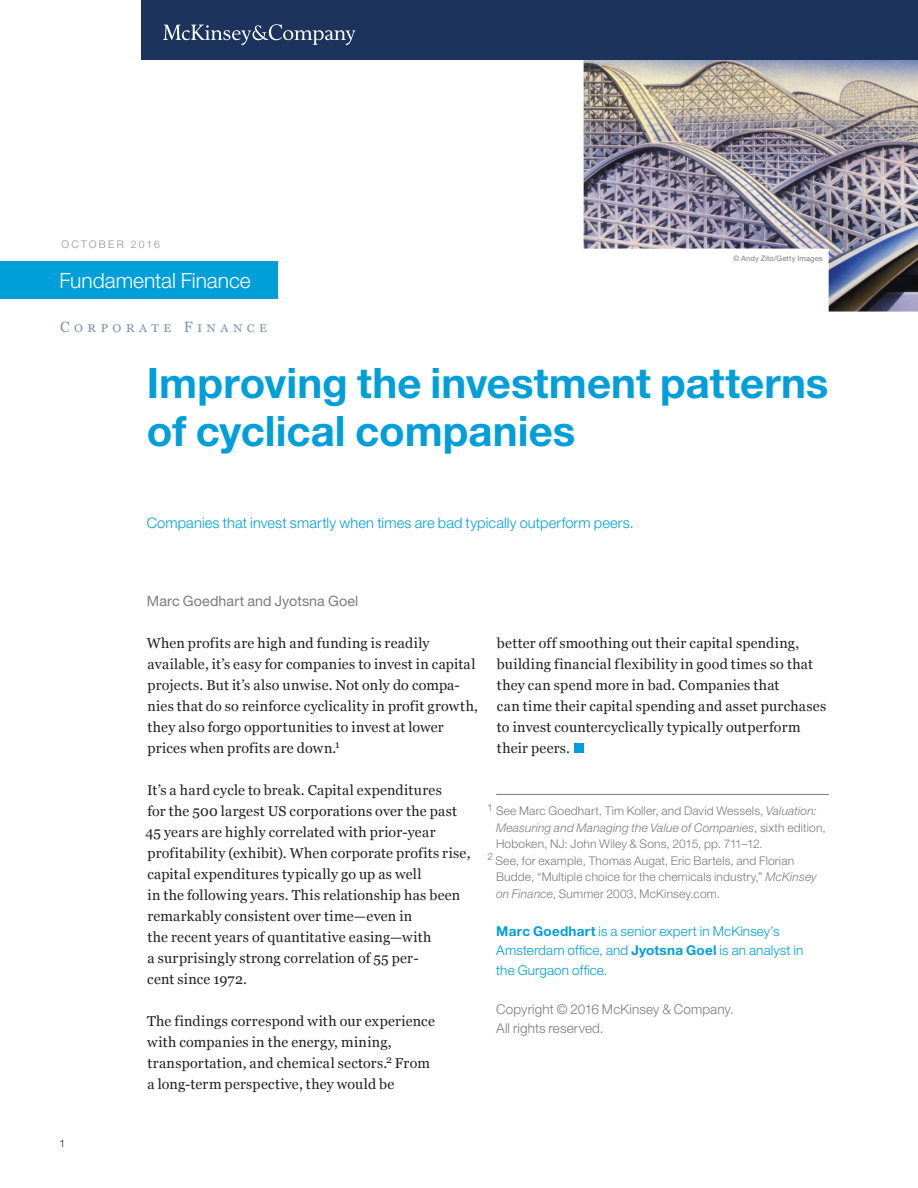
<style>
.page{position:relative;width:918px;height:1188px;background:#fff}
.page>*{position:absolute;margin:0;border:0;box-sizing:border-box;transform-origin:0 0}
.t1{font:700 42px/48px "Helvetica Neue LT Std";color:#009fda}
.t2{font:300 21px "Helvetica Neue LT Std";color:#fff}
.t3{font:15px "Georgia";letter-spacing:.3em;color:#8399b2}
.t4{font:300 14.7px "Helvetica Neue LT Std";letter-spacing:.01em;color:#009fda}
.t5{font:14.25px/21px "Georgia";letter-spacing:.02em;color:#231f20}
.t6{font:14.25px "Helvetica Neue LT Std";letter-spacing:.01em;color:#7a7c7f}
.t7{font:300 13.5px/19.5px "Helvetica Neue LT Std";letter-spacing:.01em;color:#009fda}
.t8{font:300 13.5px/19.5px "Helvetica Neue LT Std";letter-spacing:.01em;color:#7a7c7f}
.t9{font:300 12px "Helvetica Neue LT Std";letter-spacing:.015em;color:#7a7c7f}
.t10{font:italic 300 12px "Helvetica Neue LT Std";letter-spacing:.015em;color:#7a7c7f}
.t11{font:300 10.5px "Helvetica Neue LT Std";letter-spacing:.205em;color:#919295}
.t12{font:300 10.5px "Helvetica Neue LT Std";color:#231f20}
.t13{font:7.5px "Helvetica Neue LT Std";letter-spacing:.025em;color:#7a7c7f}
.s1{font-style:italic}
.s2{font-style:normal}
.s3{font-weight:700}
</style>
<div class="page">
<hr style="left:496px;top:794px;width:333px;height:1px;background:#7a7c7f">
<img style="left:584px;top:60px;width:334px;height:252px">
<div style="left:574px;top:743px;width:10px;height:10px;background:#009fda"></div>
<div style="left:142px;top:0;width:776px;height:60px;background:#1c335e"></div>
<svg style="left:163px;top:24px;width:193px;height:21px"></svg>
<div style="left:0;top:262px;width:278px;height:37px;background:#009fda"></div>
<p class="t11" style="left:61px;top:238px;width:100px">OCTOBER 2016</p>
<h2 class="t2" style="left:60px;top:267px;width:193px">Fundamental Finance</h2>
<p class="t3" style="left:60px;top:318px;width:209px">Corporate Finance</p>
<p class="t13" style="left:734px;top:254px;width:91px">© Andy Zito/Getty Images</p>
<h1 class="t1" style="left:147px;top:359px;width:683px">Improving the investment patterns of cyclical companies</h1>
<p class="t4" style="left:147px;top:514px;width:488px">Companies that invest smartly when times are bad typically outperform peers.</p>
<p class="t12" style="left:60px;top:1137px;width:7px">1</p>
<p class="t6" style="left:147px;top:592px;width:213px">Marc Goedhart and Jyotsna Goel</p>
<p class="t5" style="left:147px;top:632px;width:333px">When profits are high and funding is readily available, it’s easy for companies to invest in capital projects. But it’s also unwise. Not only do compa&shy;nies that do so reinforce cyclicality in profit growth, they also forgo opportunities to invest at lower prices when profits are down.<sup>1</sup></p>
<p class="t5" style="left:145px;top:779px;width:327px">It’s a hard cycle to break. Capital expenditures<br>for the 500 largest US corporations over the past 45 years are highly correlated with prior-year profitability (exhibit). When corporate profits rise, capital expenditures typically go up as well<br>in the following years. This relationship has been remarkably consistent over time—even in<br>the recent years of quantitative easing—with<br>a surprisingly strong correlation of 55 per-<br>cent since 1972.</p>
<p class="t5" style="left:147px;top:1010px;width:289px">The findings correspond with our experience with companies in the energy, mining, transportation, and chemical sectors.<sup>2</sup> From a long-term perspective, they would be</p>
<p class="t5" style="left:497px;top:632px;width:331px">better off smoothing out their capital spending, building financial flexibility in good times so that they can spend more in bad. Companies that<br>can time their capital spending and asset purchases to invest countercyclically typically outperform their peers.</p>
<p class="t9" style="left:488px;top:804px;width:331px"><sup>1</sup> See Marc Goedhart, Tim Koller, and David Wessels, <span class="s1">Valuation:</span></p>
<p class="t10" style="left:496px;top:821px;width:331px">Measuring and Managing the Value of Companies<span class="s2">, sixth edition,</span></p>
<p class="t9" style="left:496px;top:837px;width:268px">Hoboken, NJ: John Wiley &amp; Sons, 2015, pp. 711–12.</p>
<p class="t9" style="left:488px;top:853px;width:308px"><sup>2</sup> See, for example, Thomas Augat, Eric Bartels, and Florian</p>
<p class="t9" style="left:496px;top:870px;width:322px">Budde, “Multiple choice for the chemicals industry,” <span class="s1">McKinsey</span></p>
<p class="t9" style="left:496px;top:886px;width:226px"><span class="s1">on Finance</span>, Summer 2003, McKinsey.com.</p>
<p class="t7" style="left:496px;top:921px;width:309px"><span class="s3">Marc Goedhart</span> is a senior expert in McKinsey’s<br>Amsterdam office, and <span class="s3">Jyotsna Goel</span> is an analyst in the Gurgaon office.</p>
<p class="t8" style="left:496px;top:999px;width:239px">Copyright © 2016 McKinsey &amp; Company.<br>All rights reserved.</p>
</div>
